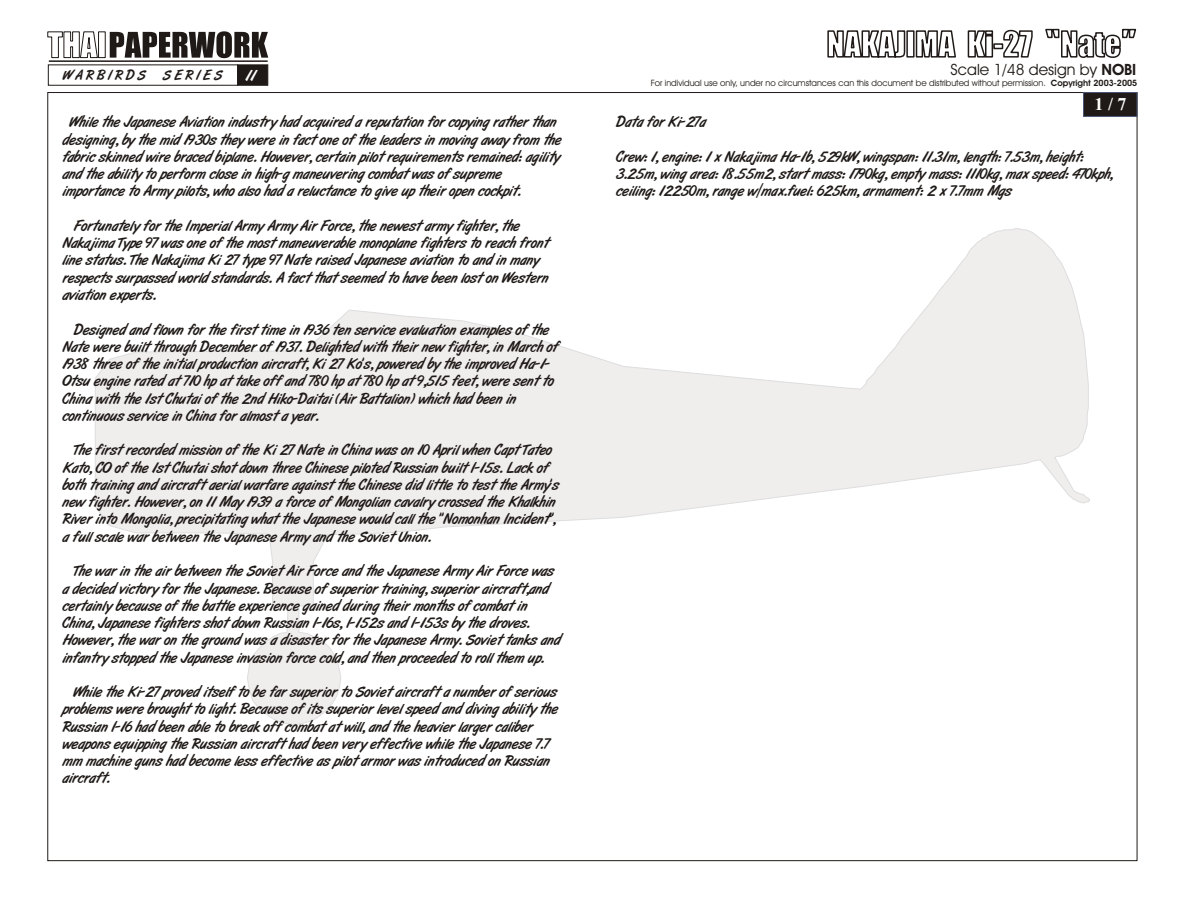
<style>
.page{position:relative;width:1188px;height:918px;background:#fff}
.page>*{position:absolute;margin:0;border:0;box-sizing:border-box;transform-origin:0 0}
.t1{font:54.3px "DSE Si Rin";color:#1f1a17}
.t2{font:700 18px "Times New Roman";color:#fff}
.t3{font:15.6px "Avant Garde Bk BT";color:#1f1a17}
.t4{font:15.6px "Art Brush";color:#fff}
.t5{font:15px/17.2px "Art Brush";color:#1f1a17}
.t6{font:13.95px "Art Brush";letter-spacing:.25em;color:#1f1a17}
.t7{font:8.7px "Avant Garde Bk BT";color:#1f1a17}
.s1{font-family:"DSE Si Rin";font-size:24.9px}
.s2{font-weight:700}
</style>
<div class="page">
<svg style="left:95px;top:228px;width:995px;height:497px"></svg>
<div style="left:1083px;top:92px;width:54px;height:25px;background:#1f1a17;border:1px solid #4a5778"></div>
<svg style="left:47px;top:31px;width:59px;height:27px"></svg>
<hr style="left:49px;top:60px;width:219px;height:2px;background:#1f1a17">
<div style="left:48px;top:64px;width:190px;height:22px;background:#fff;border:1px solid #1f1a17"></div>
<div style="left:237px;top:64px;width:31px;height:22px;background:#1f1a17;border:1px solid #1f1a17"></div>
<svg style="left:827px;top:28px;width:310px;height:30px"></svg>
<h1 class="t1" style="left:108px;top:15px;width:161px">PAPERWORK</h1>
<p class="t6" style="left:63px;top:69px;width:160px">WARBIRDS SERIES</p>
<p class="t4" style="left:246px;top:68px;width:13px">1 <span class="s1">2</span>1</p>
<p class="t3" style="left:951px;top:63px;width:187px">Scale 1/48 design by <span class="s2">NOBI</span></p>
<p class="t7" style="left:651px;top:80px;width:488px">For individual use only, under no circumstances can this document be distributed without permission. <span class="s2">Copyright 2003-2005</span></p>
<p class="t2" style="left:1095px;top:98px;width:34px">1 / 7</p>
<p class="t5" style="left:70px;top:115px;width:488px">While the Japanese Aviation industry had acquired a reputation for copying rather than</p>
<p class="t5" style="left:616px;top:115px;width:91px">Data for Ki-27a</p>
<p class="t5" style="left:62px;top:132px;width:500px">designing, by the mid 1930s they were in fact one of the leaders in moving away from the fabric skinned wire braced biplane. However, certain pilot requirements remained: agility</p>
<p class="t5" style="left:616px;top:149px;width:469px">Crew: 1, engine: 1 x Nakajima Ha-1b, 529kW, wingspan: 11.31m, length: 7.53m, height:</p>
<p class="t5" style="left:62px;top:166px;width:441px">and the ability to perform close in high-g maneuvering combat was of supreme</p>
<p class="t5" style="left:616px;top:166px;width:498px">3.25m, wing area: 18.55m2, start mass: 1790kg, empty mass: 1110kg, max speed: 470kph,</p>
<p class="t5" style="left:62px;top:184px;width:460px">importance to Army pilots, who also had a reluctance to give up their open cockpit.</p>
<p class="t5" style="left:616px;top:184px;width:397px">ceiling: 12250m, range w/max.fuel: 625km, armament: 2 x 7.7mm Mgs</p>
<p class="t5" style="left:62px;top:218px;width:488px;text-indent:11px">Fortunately for the Imperial Army Army Air Force, the newest army fighter, the Nakajima Type 97 was one of the most maneuverable monoplane fighters to reach front line status. The Nakajima Ki 27 type 97 Nate raised Japanese aviation to and in many respects surpassed world standards. A fact that seemed to have been lost on Western aviation experts.</p>
<p class="t5" style="left:62px;top:322px;width:498px;text-indent:11px">Designed and flown for the first time in 1936 ten service evaluation examples of the Nate were built through December of 1937. Delighted with their new fighter, in March of 1938 three of the initial production aircraft, Ki 27 Ko's, powered by the improved Ha-1- Otsu engine rated at 710 hp at take off and 780 hp at 780 hp at 9,515 feet, were sent to China with the 1st Chutai of the 2nd Hiko-Daitai (Air Battalion) which had been in continuous service in China for almost a year.</p>
<p class="t5" style="left:62px;top:443px;width:498px;text-indent:11px">The first recorded mission of the Ki 27 Nate in China was on 10 April when Capt Tateo Kato, CO of the 1st Chutai shot down three Chinese piloted Russian built I-15s. Lack of both training and aircraft aerial warfare against the Chinese did little to test the Army's new fighter. However, on 11 May 1939 a force of Mongolian cavalry crossed the Khalkhin River into Mongolia, precipitating what the Japanese would call the "Nomonhan Incident", a full scale war between the Japanese Army and the Soviet Union.</p>
<p class="t5" style="left:62px;top:563px;width:500px;text-indent:11px">The war in the air between the Soviet Air Force and the Japanese Army Air Force was a decided victory for the Japanese. Because of superior training, superior aircraft,and certainly because of the battle experience gained during their months of combat in China, Japanese fighters shot down Russian I-16s, I-152s and I-153s by the droves.<br>However, the war on the ground was a disaster for the Japanese Army. Soviet tanks and infantry stopped the Japanese invasion force cold, and then proceeded to roll them up.</p>
<p class="t5" style="left:62px;top:684px;width:497px;text-indent:11px">While the Ki-27 proved itself to be far superior to Soviet aircraft a number of serious problems were brought to light. Because of its superior level speed and diving ability the Russian I-16 had been able to break off combat at will, and the heavier larger caliber weapons equipping the Russian aircraft had been very effective while the Japanese 7.7 mm machine guns had become less effective as pilot armor was introduced on Russian aircraft.</p>
</div>
